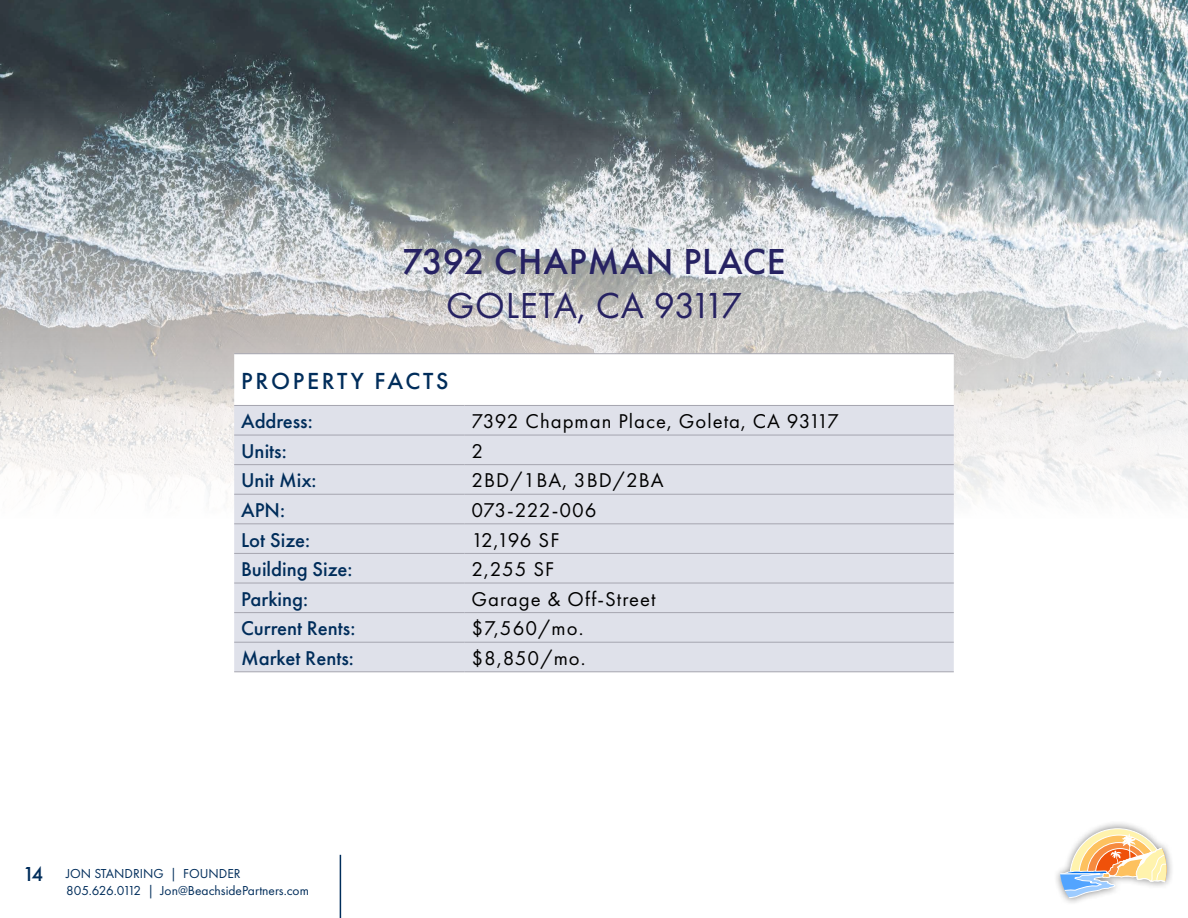
<style>
.page{position:relative;width:1188px;height:918px;background:#fff}
.page>*{position:absolute;margin:0;border:0;box-sizing:border-box;transform-origin:0 0}
.t1{font:500 37.5px "Futura PT";letter-spacing:.02em;color:#262262}
.t2{font:37.5px "Futura PT";letter-spacing:-.005em;color:#262262}
.t3{font:500 24.15px "Futura PT";letter-spacing:.11em;color:#002d5b}
.t4{font:500 21px "Futura PT";color:#002d5b}
.t5{font:20.7px "Futura PT";letter-spacing:.05em;color:#000}
.t6{font:500 20.7px "Futura PT";color:#002d5b}
.t7{font:20.7px "Futura PT";letter-spacing:.01em;color:#000}
.t8{font:13.5px/16.2px "Futura PT";color:#002d5b}
</style>
<div class="page">
<hr style="left:340px;top:855px;width:1px;height:63px;background:#002d5b">
<div style="left:1052px;top:821px;width:123px;height:84px;background:#000;opacity:.5"></div>
<svg style="left:1060px;top:828px;width:107px;height:75px"></svg>
<img style="left:0;top:0;width:1188px;height:498px">
<svg style="left:234px;top:354px;width:720px;height:51px"></svg>
<div style="left:234px;top:406px;width:720px;height:265px;background:#dfe1ea"></div>
<hr style="left:234px;top:353px;width:231px;height:1px;background:#a5a5af">
<hr style="left:465px;top:353px;width:489px;height:1px;background:#a5a5af">
<hr style="left:234px;top:405px;width:231px;height:1px;background:#a5a5af">
<hr style="left:465px;top:405px;width:489px;height:1px;background:#a5a5af">
<hr style="left:234px;top:435px;width:231px;height:1px;background:#a5a5af">
<hr style="left:465px;top:435px;width:489px;height:1px;background:#a5a5af">
<hr style="left:234px;top:464px;width:231px;height:1px;background:#a5a5af">
<hr style="left:465px;top:464px;width:489px;height:1px;background:#a5a5af">
<hr style="left:234px;top:494px;width:231px;height:1px;background:#a5a5af">
<hr style="left:465px;top:494px;width:489px;height:1px;background:#a5a5af">
<hr style="left:234px;top:523px;width:231px;height:1px;background:#a5a5af">
<hr style="left:465px;top:523px;width:489px;height:1px;background:#a5a5af">
<hr style="left:234px;top:553px;width:231px;height:1px;background:#a5a5af">
<hr style="left:465px;top:553px;width:489px;height:1px;background:#a5a5af">
<hr style="left:234px;top:583px;width:231px;height:1px;background:#a5a5af">
<hr style="left:465px;top:583px;width:489px;height:1px;background:#a5a5af">
<hr style="left:234px;top:612px;width:231px;height:1px;background:#a5a5af">
<hr style="left:465px;top:612px;width:489px;height:1px;background:#a5a5af">
<hr style="left:234px;top:642px;width:231px;height:1px;background:#a5a5af">
<hr style="left:465px;top:642px;width:489px;height:1px;background:#a5a5af">
<hr style="left:234px;top:671px;width:231px;height:1px;background:#a5a5af">
<hr style="left:465px;top:671px;width:489px;height:1px;background:#a5a5af">
<h1 class="t1" style="left:402px;top:239px;width:385px">7392 CHAPMAN PLACE</h1>
<h1 class="t2" style="left:446px;top:283px;width:298px">GOLETA, CA 93117</h1>
<p class="t3" style="left:241px;top:366px;width:209px">PROPERTY FACTS</p>
<p class="t6" style="left:241px;top:409px;width:73px">Address:</p>
<p class="t5" style="left:471px;top:409px;width:369px">7392 Chapman Place, Goleta, CA 93117</p>
<p class="t6" style="left:241px;top:438px;width:47px">Units:</p>
<p class="t5" style="left:471px;top:439px;width:13px">2</p>
<p class="t6" style="left:241px;top:468px;width:77px">Unit Mix:</p>
<p class="t5" style="left:471px;top:468px;width:194px">2BD/1BA, 3BD/2BA</p>
<p class="t6" style="left:241px;top:498px;width:45px">APN:</p>
<p class="t7" style="left:471px;top:498px;width:127px">073-222-006</p>
<p class="t6" style="left:241px;top:527px;width:70px">Lot Size:</p>
<p class="t5" style="left:471px;top:527px;width:89px">12,196 SF</p>
<p class="t6" style="left:241px;top:557px;width:113px">Building Size:</p>
<p class="t5" style="left:471px;top:557px;width:84px">2,255 SF</p>
<p class="t6" style="left:241px;top:586px;width:69px">Parking:</p>
<p class="t5" style="left:471px;top:587px;width:185px">Garage &amp; Off-Street</p>
<p class="t6" style="left:241px;top:616px;width:116px">Current Rents:</p>
<p class="t5" style="left:471px;top:616px;width:113px">$7,560/mo.</p>
<p class="t6" style="left:241px;top:646px;width:114px">Market Rents:</p>
<p class="t5" style="left:471px;top:646px;width:116px">$8,850/mo.</p>
<p class="t4" style="left:23px;top:862px;width:22px">14</p>
<p class="t8" style="left:66px;top:866px;width:244px">JON STANDRING | FOUNDER<br>805.626.0112 | Jon@BeachsidePartners.com</p>
</div>
